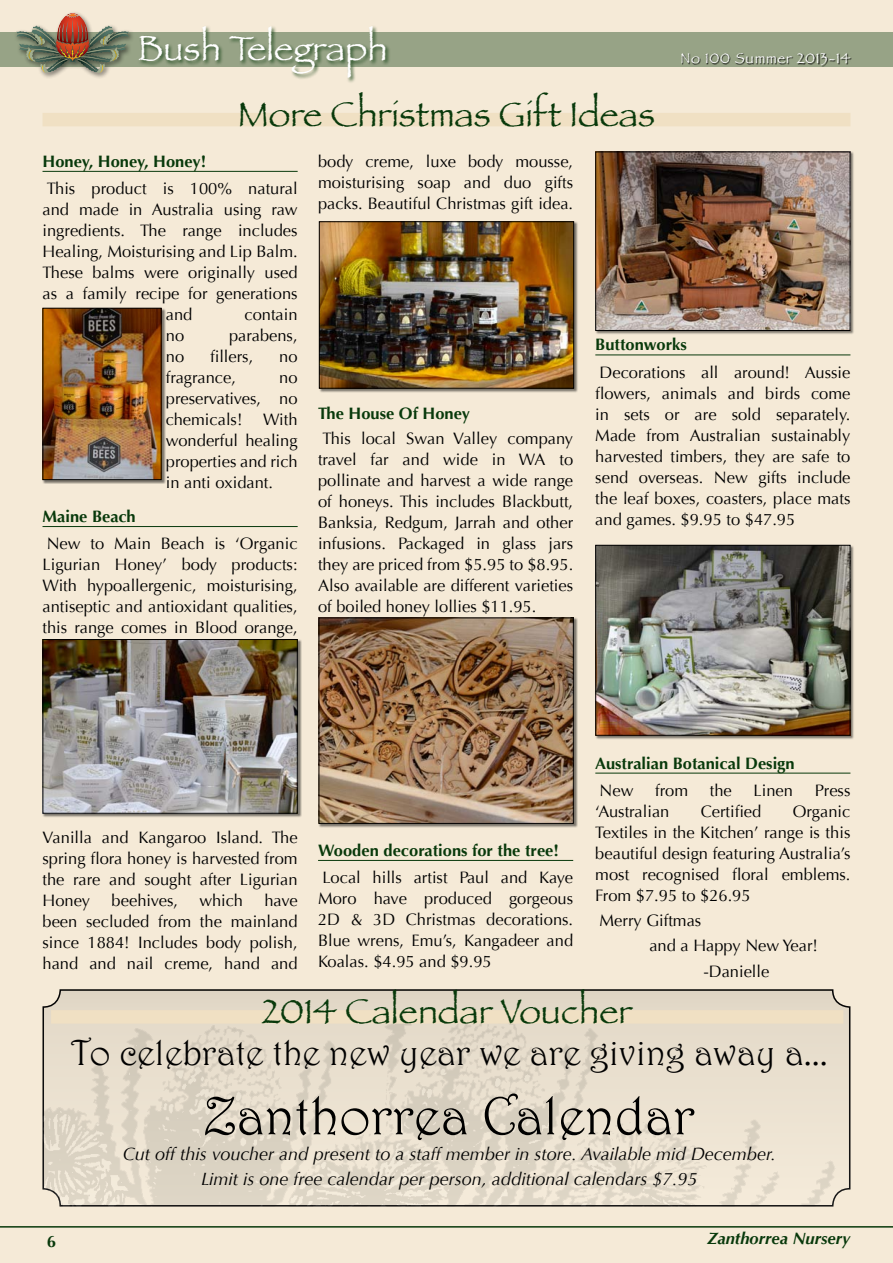
<style>
.page{position:relative;width:893px;height:1263px;background:#f5ead7}
.page>*{position:absolute;margin:0;border:0;box-sizing:border-box;transform-origin:0 0}
.t1{font:54px "Harrington";color:#000}
.t2{font:36px "Papyrus";color:#08390b}
.t3{font:36px "Harrington";color:#000}
.t4{font:36px "Papyrus";color:#fff}
.t5{font:italic 18px/25.2px "Optima";color:#000;text-align:center}
.t6{font:16.5px/21px "Optima";color:#000;text-align:justify}
.t7{font:700 16.5px "Optima";color:#08390b}
.t8{font:italic 700 16.5px "Optima";color:#08390b}
.t9{font:15px "Papyrus";letter-spacing:.05em;color:#fff}
</style>
<div class="page">
<svg style="left:43px;top:989px;width:807px;height:217px;fill:#e6dccb"></svg>
<hr style="left:43px;top:171px;width:255px;height:1px;background:#08390b">
<hr style="left:43px;top:526px;width:255px;height:1px;background:#08390b">
<hr style="left:318px;top:860px;width:255px;height:1px;background:#08390b">
<hr style="left:595px;top:355px;width:255px;height:1px;background:#08390b">
<hr style="left:595px;top:773px;width:255px;height:1px;background:#08390b">
<div style="left:51px;top:1010px;width:792px;height:14px;background:#f0e0c3"></div>
<div style="left:43px;top:113px;width:807px;height:13px;background:#f0e0c3"></div>
<div style="left:0;top:32px;width:893px;height:34px;background:#97a386"></div>
<hr style="left:0;top:1226px;width:893px;height:1px;background:#08390b">
<div style="left:137px;top:25px;width:254px;height:58px;background:#08390b;opacity:.75"></div>
<div style="left:682px;top:53px;width:169px;height:14px;background:#000;opacity:.75"></div>
<div style="left:14px;top:11px;width:121px;height:68px;background:#000;opacity:.5"></div>
<img style="left:16px;top:13px;width:113px;height:60px">
<div style="left:43px;top:308px;width:123px;height:176px;background:#000;opacity:.5"></div>
<img style="left:45px;top:310px;width:115px;height:168px">
<div style="left:43px;top:308px;width:119px;height:172px;border:1px solid #000"></div>
<div style="left:43px;top:639px;width:259px;height:178px;background:#000;opacity:.5"></div>
<img style="left:45px;top:641px;width:251px;height:171px">
<div style="left:43px;top:639px;width:255px;height:175px;border:1px solid #000"></div>
<div style="left:319px;top:221px;width:259px;height:172px;background:#000;opacity:.5"></div>
<img style="left:321px;top:223px;width:251px;height:164px">
<div style="left:319px;top:221px;width:255px;height:168px;border:1px solid #000"></div>
<div style="left:595px;top:152px;width:260px;height:183px;background:#000;opacity:.5"></div>
<img style="left:597px;top:154px;width:251px;height:175px">
<div style="left:595px;top:152px;width:255px;height:179px;border:1px solid #000"></div>
<div style="left:595px;top:545px;width:260px;height:194px;background:#000;opacity:.5"></div>
<img style="left:597px;top:547px;width:251px;height:187px">
<div style="left:595px;top:545px;width:255px;height:191px;border:1px solid #000"></div>
<div style="left:319px;top:618px;width:259px;height:210px;background:#000;opacity:.5"></div>
<img style="left:321px;top:619px;width:251px;height:203px">
<div style="left:319px;top:617px;width:255px;height:207px;border:1px solid #000"></div>
<h2 class="t4" style="left:137px;top:26px;width:252px">Bush Telegraph</h2>
<h2 class="t2" style="left:238px;top:92px;width:419px">More Christmas Gift Ideas</h2>
<p class="t9" style="left:681px;top:49px;width:171px">No 100 Summer 2013-14</p>
<p class="t7" style="left:43px;top:154px;width:165px">Honey, Honey, Honey!</p>
<p class="t6" style="left:47px;top:180px;width:252px">This product is 100% natural</p>
<p class="t6" style="left:43px;top:201px;width:257px">and made in Australia using raw</p>
<p class="t6" style="left:43px;top:222px;width:257px">ingredients. The range includes</p>
<p class="t6" style="left:43px;top:243px;width:257px">Healing, Moisturising and Lip Balm.</p>
<p class="t6" style="left:43px;top:264px;width:257px">These balms were originally used</p>
<p class="t6" style="left:43px;top:285px;width:257px">as a family recipe for generations</p>
<p class="t6" style="left:166px;top:306px;width:28px">and</p>
<p class="t6" style="left:244px;top:306px;width:55px">contain</p>
<p class="t6" style="left:166px;top:327px;width:20px">no</p>
<p class="t6" style="left:229px;top:327px;width:70px">parabens,</p>
<p class="t6" style="left:166px;top:346px;width:20px">no</p>
<p class="t6" style="left:210px;top:346px;width:45px">fillers,</p>
<p class="t6" style="left:279px;top:346px;width:20px">no</p>
<p class="t6" style="left:166px;top:369px;width:72px">fragrance,</p>
<p class="t6" style="left:166px;top:369px;width:133px;text-indent:113px">no preservatives, no chemicals! With wonderful healing properties and rich in anti oxidant.</p>
<p class="t7" style="left:43px;top:509px;width:95px">Maine Beach</p>
<p class="t6" style="left:43px;top:535px;width:257px">New to Main Beach is ‘Organic Ligurian Honey’ body products:<br>With hypoallergenic, moisturising, antiseptic and antioxidant qualities, this range comes in Blood orange,</p>
<p class="t6" style="left:318px;top:152px;width:257px">body creme, luxe body mousse, moisturising soap and duo gifts packs. Beautiful Christmas gift idea.</p>
<p class="t7" style="left:318px;top:406px;width:154px">The House Of Honey</p>
<p class="t6" style="left:318px;top:428px;width:257px">This local Swan Valley company travel far and wide in WA to pollinate and harvest a wide range of honeys. This includes Blackbutt, Banksia, Redgum, Jarrah and other infusions. Packaged in glass jars they are priced from $5.95 to $8.95.<br>Also available are different varieties of boiled honey lollies $11.95.</p>
<p class="t7" style="left:595px;top:338px;width:93px">Buttonworks</p>
<p class="t6" style="left:595px;top:363px;width:257px">Decorations all around! Aussie flowers, animals and birds come in sets or are sold separately.<br>Made from Australian sustainably harvested timbers, they are safe to send overseas. New gifts include the leaf boxes, coasters, place mats and games. $9.95 to $47.95</p>
<p class="t7" style="left:595px;top:756px;width:201px">Australian Botanical Design</p>
<p class="t6" style="left:600px;top:781px;width:35px">New</p>
<p class="t6" style="left:655px;top:781px;width:34px">from</p>
<p class="t6" style="left:710px;top:781px;width:24px">the</p>
<p class="t6" style="left:754px;top:781px;width:41px">Linen</p>
<p class="t6" style="left:815px;top:781px;width:37px">Press</p>
<p class="t6" style="left:595px;top:801px;width:76px">‘Australian</p>
<p class="t6" style="left:701px;top:801px;width:62px">Certified</p>
<p class="t6" style="left:595px;top:801px;width:257px;text-indent:197px">Organic Textiles in the Kitchen’ range is this beautiful design featuring Australia’s most recognised floral emblems.<br>From $7.95 to $26.95</p>
<p class="t6" style="left:600px;top:912px;width:103px">Merry Giftmas</p>
<p class="t6" style="left:649px;top:937px;width:170px">and a Happy New Year!</p>
<p class="t6" style="left:703px;top:962px;width:68px">-Danielle</p>
<h2 class="t2" style="left:262px;top:989px;width:372px">2014 Calendar Voucher</h2>
<h2 class="t3" style="left:71px;top:1036px;width:758px">To celebrate the new year we are giving away a...</h2>
<h1 class="t1" style="left:204px;top:1091px;width:493px">Zanthorrea Calendar</h1>
<p class="t5" style="left:123px;top:1141px;width:655px">Cut off this voucher and present to a staff member in store. Available mid December.<br>Limit is one free calendar per person, additional calendars $7.95</p>
<p class="t6" style="left:43px;top:827px;width:257px">Vanilla and Kangaroo Island. The spring flora honey is harvested from the rare and sought after Ligurian Honey</p>
<p class="t7" style="left:318px;top:843px;width:242px">Wooden decorations for the tree!</p>
<p class="t6" style="left:318px;top:869px;width:257px">Local hills artist Paul and Kaye Moro have produced gorgeous 2D &amp; 3D Christmas decorations.<br>Blue wrens, Emu’s, Kangadeer and Koalas. $4.95 and $9.95</p>
<p class="t6" style="left:43px;top:892px;width:257px;text-indent:222px">have been secluded from the mainland since 1884! Includes body polish, hand and nail creme, hand and</p>
<p class="t6" style="left:112px;top:892px;width:68px">beehives,</p>
<p class="t6" style="left:200px;top:892px;width:45px">which</p>
<p class="t7" style="left:47px;top:1234px;width:11px">6</p>
<p class="t8" style="left:707px;top:1231px;width:145px">Zanthorrea Nursery</p>
</div>
